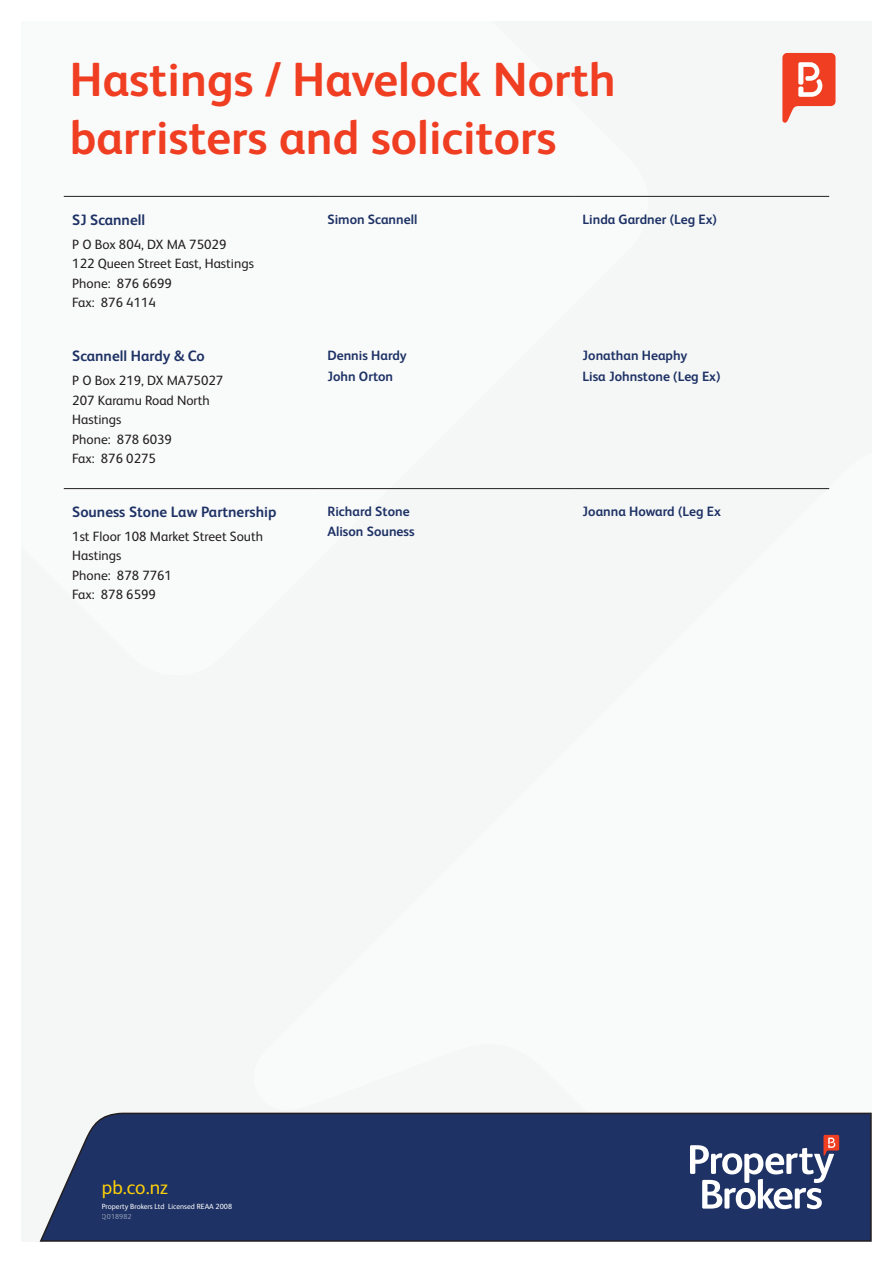
<style>
.page{position:relative;width:893px;height:1263px;background:#fff}
.page>*{position:absolute;margin:0;border:0;box-sizing:border-box;transform-origin:0 0}
.t1{font:700 48px/57.6px "FS Albert";color:#ef3e22}
.t2{font:19.5px "FS Albert";color:#fcd008}
.t3{font:700 15px "FS Albert";color:#1e3265}
.t4{font:13.5px/19.5px "FS Albert";color:#231f20}
.t5{font:700 13.5px/20.4px "FS Albert";color:#1e3265}
.t6{font:7.5px/10.1px "FS Albert";color:#fff}
</style>
<div class="page">
<div style="left:21px;top:21px;width:851px;height:1221px;background:#f5f7f7"></div>
<svg style="left:782px;top:53px;width:53px;height:70px"></svg>
<svg style="left:39px;top:1112px;width:833px;height:130px;background:#283b6a"></svg>
<svg style="left:690px;top:1135px;width:149px;height:74px"></svg>
<hr style="left:64px;top:488px;width:255px;height:1px;background:#231f20">
<hr style="left:319px;top:488px;width:255px;height:1px;background:#231f20">
<hr style="left:574px;top:488px;width:255px;height:1px;background:#231f20">
<hr style="left:64px;top:196px;width:255px;height:1px;background:#231f20">
<hr style="left:319px;top:196px;width:255px;height:1px;background:#231f20">
<hr style="left:574px;top:196px;width:255px;height:1px;background:#231f20">
<h1 class="t1" style="left:70px;top:49px;width:548px">Hastings / Havelock North barristers and solicitors</h1>
<p class="t3" style="left:72px;top:210px;width:74px">SJ Scannell</p>
<p class="t4" style="left:72px;top:234px;width:183px">P O Box 804, DX MA 75029<br>122 Queen Street East, Hastings<br>Phone: 876 6699<br>Fax: 876 4114</p>
<p class="t3" style="left:72px;top:346px;width:134px">Scannell Hardy &amp; Co</p>
<p class="t4" style="left:72px;top:370px;width:153px">P O Box 219, DX MA75027<br>207 Karamu Road North<br>Hastings<br>Phone: 878 6039<br>Fax: 876 0275</p>
<p class="t3" style="left:72px;top:502px;width:206px">Souness Stone Law Partnership</p>
<p class="t4" style="left:72px;top:526px;width:192px">1st Floor 108 Market Street South<br>Hastings<br>Phone: 878 7761<br>Fax: 878 6599</p>
<p class="t5" style="left:327px;top:208px;width:91px">Simon Scannell</p>
<p class="t5" style="left:583px;top:208px;width:136px">Linda Gardner (Leg Ex)</p>
<p class="t5" style="left:327px;top:345px;width:81px">Dennis Hardy<br>John Orton</p>
<p class="t5" style="left:583px;top:345px;width:139px">Jonathan Heaphy<br>Lisa Johnstone (Leg Ex)</p>
<p class="t5" style="left:327px;top:501px;width:89px">Richard Stone<br>Alison Souness</p>
<p class="t5" style="left:583px;top:501px;width:140px">Joanna Howard (Leg Ex</p>
<h2 class="t2" style="left:102px;top:1174px;width:68px">pb.co.nz</h2>
<p class="t6" style="left:102px;top:1201px;width:132px">Property Brokers Ltd Licensed REAA 2008<br>Q018982</p>
</div>
